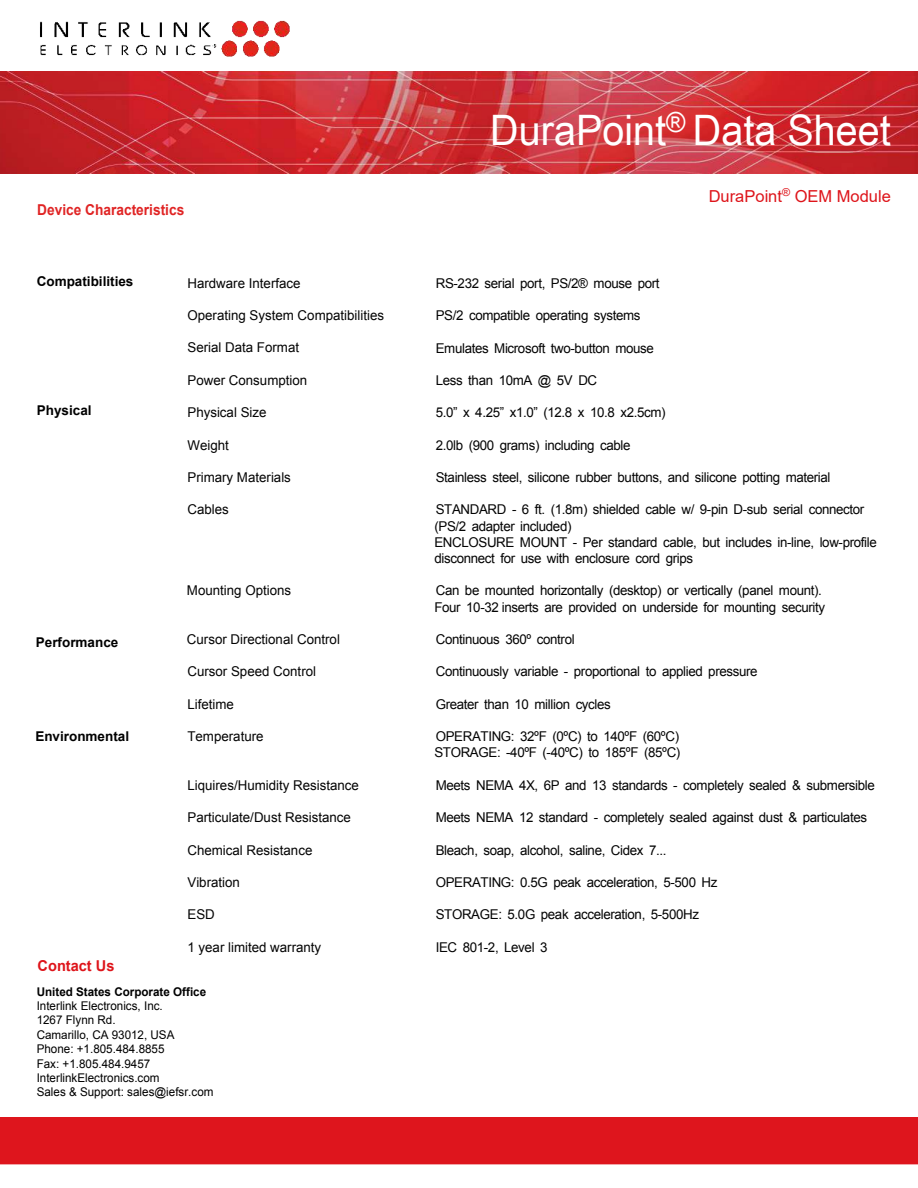
<style>
.page{position:relative;width:918px;height:1188px;background:#fff}
.page>*{position:absolute;margin:0;border:0;box-sizing:border-box;transform-origin:0 0}
.t1{font:42px "Arial Narrow";color:#fff;scale:1.15 1}
.t2{font:16.5px "Arial";color:#de141a}
.t3{font:700 15px "Arial";color:#e02424;scale:.91 1}
.t4{font:700 15px "Arial";color:#de141a}
.t5{font:13.5px/16.2px "Arial";letter-spacing:-.025em;color:#040404}
.t6{font:13.5px "Arial";color:#040404}
.t7{font:700 13.5px "Arial";color:#000}
.t8{font:12px/14.4px "Arial";color:#000}
.t9{font:700 12px "Arial";color:#000}
.s1{font-style:inherit}
</style>
<div class="page">
<img style="left:0;top:71px;width:918px;height:103px">
<div style="left:0;top:1117px;width:918px;height:48px;background:#de151d"></div>
<img style="left:40px;top:20px;width:250px;height:37px">
<p class="t3" style="left:37px;top:200px;width:163px">Device Characteristics</p>
<p class="t7" style="left:37px;top:272px;width:98px">Compatibilities</p>
<p class="t7" style="left:37px;top:402px;width:56px">Physical</p>
<p class="t7" style="left:36px;top:633px;width:84px">Performance</p>
<p class="t7" style="left:35px;top:728px;width:95px">Environmental</p>
<p class="t6" style="left:187px;top:274px;width:115px">Hardware Interface</p>
<p class="t6" style="left:187px;top:306px;width:198px">Operating System Compatibilities</p>
<p class="t6" style="left:187px;top:339px;width:113px">Serial Data Format</p>
<p class="t6" style="left:187px;top:371px;width:121px">Power Consumption</p>
<p class="t6" style="left:187px;top:404px;width:81px">Physical Size</p>
<p class="t5" style="left:187px;top:437px;width:43px">Weight</p>
<p class="t6" style="left:187px;top:468px;width:105px">Primary Materials</p>
<p class="t5" style="left:187px;top:502px;width:43px">Cables</p>
<p class="t6" style="left:187px;top:582px;width:106px">Mounting Options</p>
<p class="t6" style="left:187px;top:630px;width:155px">Cursor Directional Control</p>
<p class="t6" style="left:187px;top:663px;width:130px">Cursor Speed Control</p>
<p class="t6" style="left:187px;top:695px;width:48px">Lifetime</p>
<p class="t6" style="left:187px;top:728px;width:78px">Temperature</p>
<p class="t6" style="left:187px;top:776px;width:173px">Liquires/Humidity Resistance</p>
<p class="t6" style="left:187px;top:809px;width:165px">Particulate/Dust Resistance</p>
<p class="t6" style="left:187px;top:841px;width:126px">Chemical Resistance</p>
<p class="t6" style="left:187px;top:873px;width:54px">Vibration</p>
<p class="t5" style="left:187px;top:907px;width:29px">ESD</p>
<p class="t6" style="left:187px;top:938px;width:135px">1 year limited warranty</p>
<p class="t4" style="left:38px;top:955px;width:78px">Contact Us</p>
<p class="t9" style="left:37px;top:983px;width:171px">United States Corporate Office</p>
<p class="t8" style="left:37px;top:999px;width:128px">Interlink Electronics, Inc.</p>
<p class="t8" style="left:37px;top:1013px;width:178px"><span class="s1">1267 Flynn Rd.<br>Camarillo, CA 93012, USA<br></span>Phone: +1<span class="s1">.</span>805<span class="s1">.</span>484<span class="s1">.</span>8855<br>Fax: +1<span class="s1">.</span>805<span class="s1">.</span>484<span class="s1">.</span>9457<br><span class="s1">I</span>nterlink<span class="s1">E</span>lectronics.com<br>Sales &amp; Support: sales@iefsr.com</p>
<h1 class="t1" style="left:490px;top:99px;width:350px">DuraPoint<sup>®</sup> Data Sheet</h1>
<p class="t2" style="left:709px;top:184px;width:184px">DuraPoint<sup>®</sup> OEM Module</p>
<p class="t5" style="left:436px;top:275px;width:225px">RS-232 serial port, PS/2® mouse port</p>
<p class="t5" style="left:436px;top:307px;width:206px">PS/2 compatible operating systems</p>
<p class="t5" style="left:436px;top:340px;width:220px">Emulates Microsoft two-button mouse</p>
<p class="t5" style="left:436px;top:372px;width:163px">Less than 10mA @ 5V DC</p>
<p class="t5" style="left:436px;top:405px;width:231px">5.0” x 4.25” x1.0” (12.8 x 10.8 x2.5cm)</p>
<p class="t5" style="left:436px;top:437px;width:196px">2.0lb (900 grams) including cable</p>
<p class="t5" style="left:436px;top:469px;width:396px">Stainless steel, silicone rubber buttons, and silicone potting material</p>
<p class="t5" style="left:434px;top:502px;width:444px">STANDARD - 6 ft. (1.8m) shielded cable w/ 9-pin D-sub serial connector (PS/2 adapter included)<br>ENCLOSURE MOUNT - Per standard cable, but includes in-line, low-profile disconnect for use with enclosure cord grips</p>
<p class="t5" style="left:434px;top:583px;width:392px">Can be mounted horizontally (desktop) or vertically (panel mount).<br>Four 10-32 inserts are provided on underside for mounting security</p>
<p class="t5" style="left:436px;top:631px;width:140px">Continuous 360º control</p>
<p class="t5" style="left:436px;top:664px;width:323px">Continuously variable - proportional to applied pressure</p>
<p class="t5" style="left:436px;top:696px;width:177px">Greater than 10 million cycles</p>
<p class="t5" style="left:434px;top:728px;width:247px">OPERATING: 32ºF (0ºC) to 140ºF (60ºC)<br>STORAGE: -40ºF (-40ºC) to 185ºF (85ºC)</p>
<p class="t5" style="left:436px;top:777px;width:441px">Meets NEMA 4X, 6P and 13 standards - completely sealed &amp; submersible</p>
<p class="t5" style="left:436px;top:809px;width:433px">Meets NEMA 12 standard - completely sealed against dust &amp; particulates</p>
<p class="t5" style="left:436px;top:842px;width:232px">Bleach, soap, alcohol, saline, Cidex 7...</p>
<p class="t5" style="left:436px;top:874px;width:283px">OPERATING: 0.5G peak acceleration, 5-500 Hz</p>
<p class="t5" style="left:436px;top:907px;width:265px">STORAGE: 5.0G peak acceleration, 5-500Hz</p>
<p class="t5" style="left:436px;top:939px;width:113px">IEC 801-2, Level 3</p>
</div>
